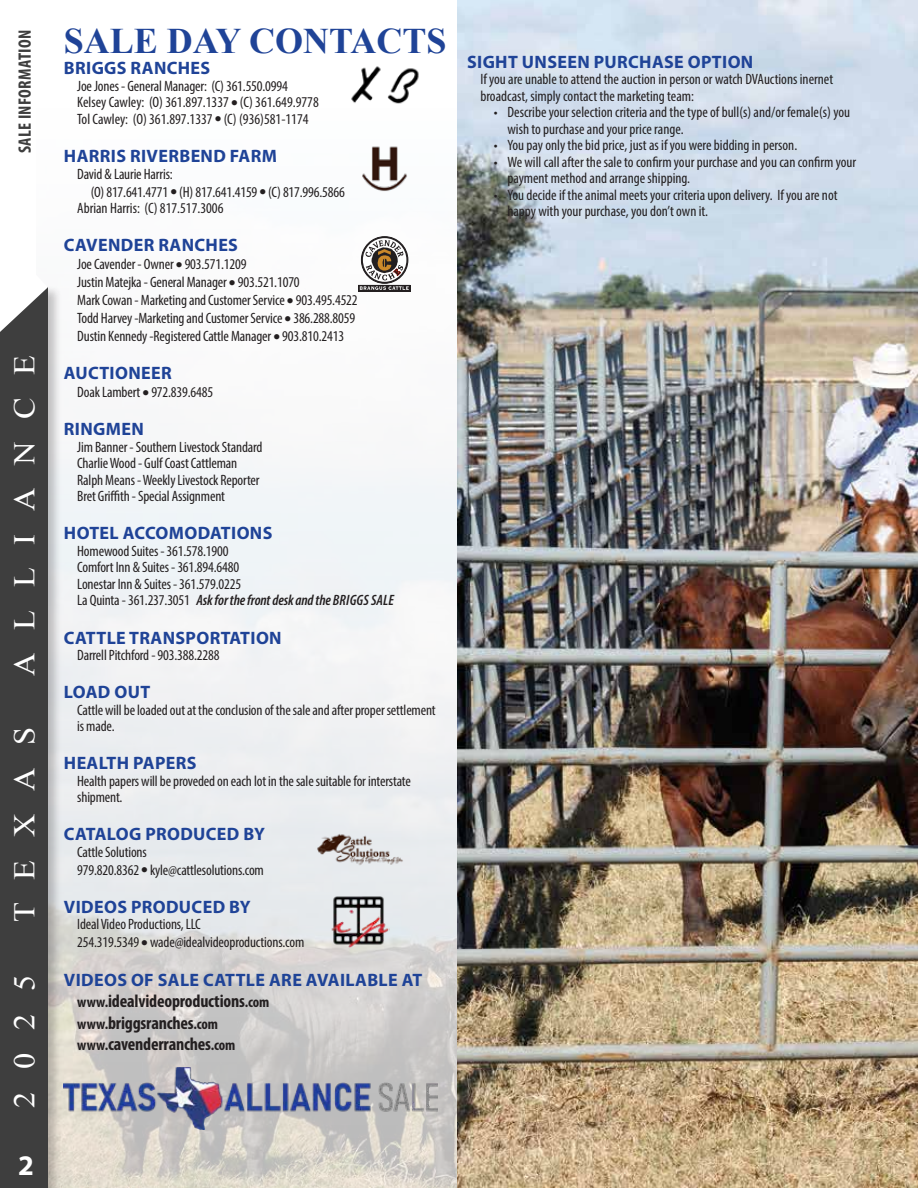
<style>
.page{position:relative;width:918px;height:1188px;background:#fff}
.page>*{position:absolute;margin:0;border:0;box-sizing:border-box;transform-origin:0 0}
.t1{font:700 36px "Times New Roman";color:#1f4397}
.t2{font:30px "Times New Roman";letter-spacing:.7em;color:#fff;scale:1.08 1}
.t3{font:700 28.5px "Myriad Pro";color:#fff}
.t4{font:700 18px "Myriad Pro";letter-spacing:.02em;color:#1f4397}
.t5{font:700 condensed 18px/21.6px "Myriad Pro";letter-spacing:-.01em;color:#231f20}
.t6{font:700 condensed 18px "Myriad Pro";letter-spacing:.02em;color:#3e3e3e}
.t7{font:condensed 15px/16.5px "Myriad Pro";letter-spacing:-.01em;color:#231f20}
.s1{font-weight:600;font-style:italic}
.s2{font-stretch:normal;color:#1f4397}
.s3{font-size:15px}
</style>
<div class="page">
<img style="left:62px;top:98px;width:396px;height:1090px">
<div style="left:0;top:285px;width:62px;height:903px;background:#231f20;opacity:.25"></div>
<div style="left:0;top:288px;width:48px;height:900px;background:#3e3e3e"></div>
<svg style="left:0;top:285px;width:48px;height:47px"></svg>
<img style="left:458px;top:0;width:460px;height:1188px">
<img style="left:348px;top:66px;width:75px;height:47px">
<img style="left:348px;top:133px;width:75px;height:68px">
<img style="left:305px;top:816px;width:108px;height:67px">
<img style="left:329px;top:894px;width:61px;height:55px">
<img style="left:64px;top:1067px;width:373px;height:63px">
<div style="left:358px;top:285px;width:52px;height:6px;background:#423e3f"></div>
<hr style="left:358px;top:291px;width:52px;height:1px;background:#231f20">
<hr style="left:358px;top:285px;width:52px;height:1px;background:#231f20">
<svg style="left:360px;top:237px;width:49px;height:53px"></svg>
<p class="t6" style="left:14px;top:153px;width:125px;rotate:-90deg">SALE INFORMATION</p>
<h1 class="t1" style="left:64px;top:16px;width:384px">SALE DAY CONTACTS</h1>
<p class="t4" style="left:64px;top:57px;width:148px">BRIGGS RANCHES</p>
<p class="t7" style="left:77px;top:78px;width:243px">Joe Jones - General Manager: (C) 361.550.0994<br>Kelsey Cawley: (O) 361.897.1337 ● (C) 361.649.9778<br>Tol Cawley: (O) 361.897.1337 ● (C) (936)581-1174</p>
<p class="t4" style="left:64px;top:144px;width:215px">HARRIS RIVERBEND FARM</p>
<p class="t7" style="left:91px;top:164px;width:256px;line-height:18px;text-indent:-14px">David &amp; Laurie Harris:<br>(O) 817.641.4771 ● (H) 817.641.4159 ● (C) 817.996.5866</p>
<p class="t7" style="left:77px;top:200px;width:148px">Abrian Harris: (C) 817.517.3006</p>
<p class="t4" style="left:64px;top:233px;width:176px">CAVENDER RANCHES</p>
<p class="t7" style="left:77px;top:255px;width:282px;line-height:18px">Joe Cavender - Owner ● 903.571.1209<br>Justin Matejka - General Manager ● 903.521.1070<br>Mark Cowan - Marketing and Customer Service ● 903.495.4522<br>Todd Harvey -Marketing and Customer Service ● 386.288.8059<br>Dustin Kennedy -Registered Cattle Manager ● 903.810.2413</p>
<p class="t4" style="left:64px;top:361px;width:109px">AUCTIONEER</p>
<p class="t7" style="left:77px;top:384px;width:138px">Doak Lambert ● 972.839.6485</p>
<p class="t4" style="left:64px;top:418px;width:81px">RINGMEN</p>
<p class="t7" style="left:77px;top:438px;width:187px">Jim Banner - Southern Livestock Standard Charlie Wood - Gulf Coast Cattleman Ralph Means - Weekly Livestock Reporter Bret Griffith - Special Assignment</p>
<p class="t4" style="left:64px;top:522px;width:210px">HOTEL ACCOMODATIONS</p>
<p class="t7" style="left:77px;top:543px;width:318px">Homewood Suites - 361.578.1900<br>Comfort Inn &amp; Suites - 361.894.6480<br>Lonestar Inn &amp; Suites - 361.579.0225<br>La Quinta - 361.237.3051 <span class="s1">Ask for the front desk and the BRIGGS SALE</span></p>
<p class="t4" style="left:64px;top:626px;width:219px">CATTLE TRANSPORTATION</p>
<p class="t7" style="left:77px;top:647px;width:144px">Darrell Pitchford - 903.388.2288</p>
<p class="t4" style="left:64px;top:680px;width:88px">LOAD OUT</p>
<p class="t7" style="left:77px;top:701px;width:360px">Cattle will be loaded out at the conclusion of the sale and after proper settlement is made.</p>
<p class="t4" style="left:64px;top:751px;width:134px">HEALTH PAPERS</p>
<p class="t7" style="left:77px;top:772px;width:335px">Health papers will be proveded on each lot in the sale suitable for interstate shipment.</p>
<p class="t4" style="left:64px;top:823px;width:203px">CATALOG PRODUCED BY</p>
<p class="t7" style="left:77px;top:843px;width:188px;line-height:18px">Cattle Solutions<br>979.820.8362 ● kyle@cattlesolutions.com</p>
<p class="t4" style="left:64px;top:895px;width:188px">VIDEOS PRODUCED BY</p>
<p class="t7" style="left:77px;top:915px;width:229px;line-height:18px">Ideal Video Productions, LLC<br>254.319.5349 ● wade@idealvideoproductions.com</p>
<p class="t5" style="left:77px;top:968px;width:347px;text-indent:-13px"><span class="s2">VIDEOS OF SALE CATTLE ARE AVAILABLE AT </span><span class="s3">www.</span>idealvideoproductions<span class="s3">.com<br>www.</span>briggsranches<span class="s3">.com<br>www.</span>cavenderranches<span class="s3">.com</span></p>
<h2 class="t2" style="left:4px;top:676px;width:298px;rotate:-90deg">ALLIANCE</h2>
<h2 class="t2" style="left:4px;top:922px;width:182px;rotate:-90deg">TEXAS</h2>
<h2 class="t2" style="left:4px;top:1108px;width:125px;rotate:-90deg">2025</h2>
<h3 class="t3" style="left:18px;top:1147px;width:17px">2</h3>
<p class="t4" style="left:467px;top:50px;width:288px">SIGHT UNSEEN PURCHASE OPTION</p>
<p class="t7" style="left:480px;top:71px;width:354px">If you are unable to attend the auction in person or watch DVAuctions inernet broadcast, simply contact the marketing team:</p>
<p class="t7" style="left:507px;top:104px;width:344px;text-indent:-14px">• Describe your selection criteria and the type of bull(s) and/or female(s) you wish to purchase and your price range.</p>
<p class="t7" style="left:494px;top:137px;width:305px">• You pay only the bid price, just as if you were bidding in person.</p>
<p class="t7" style="left:507px;top:153px;width:350px;text-indent:-14px">• We will call after the sale to confirm your purchase and you can confirm your payment method and arrange shipping.</p>
<p class="t7" style="left:507px;top:186px;width:332px;text-indent:-14px">• You decide if the animal meets your criteria upon delivery. If you are not happy with your purchase, you don’t own it.</p>
</div>
